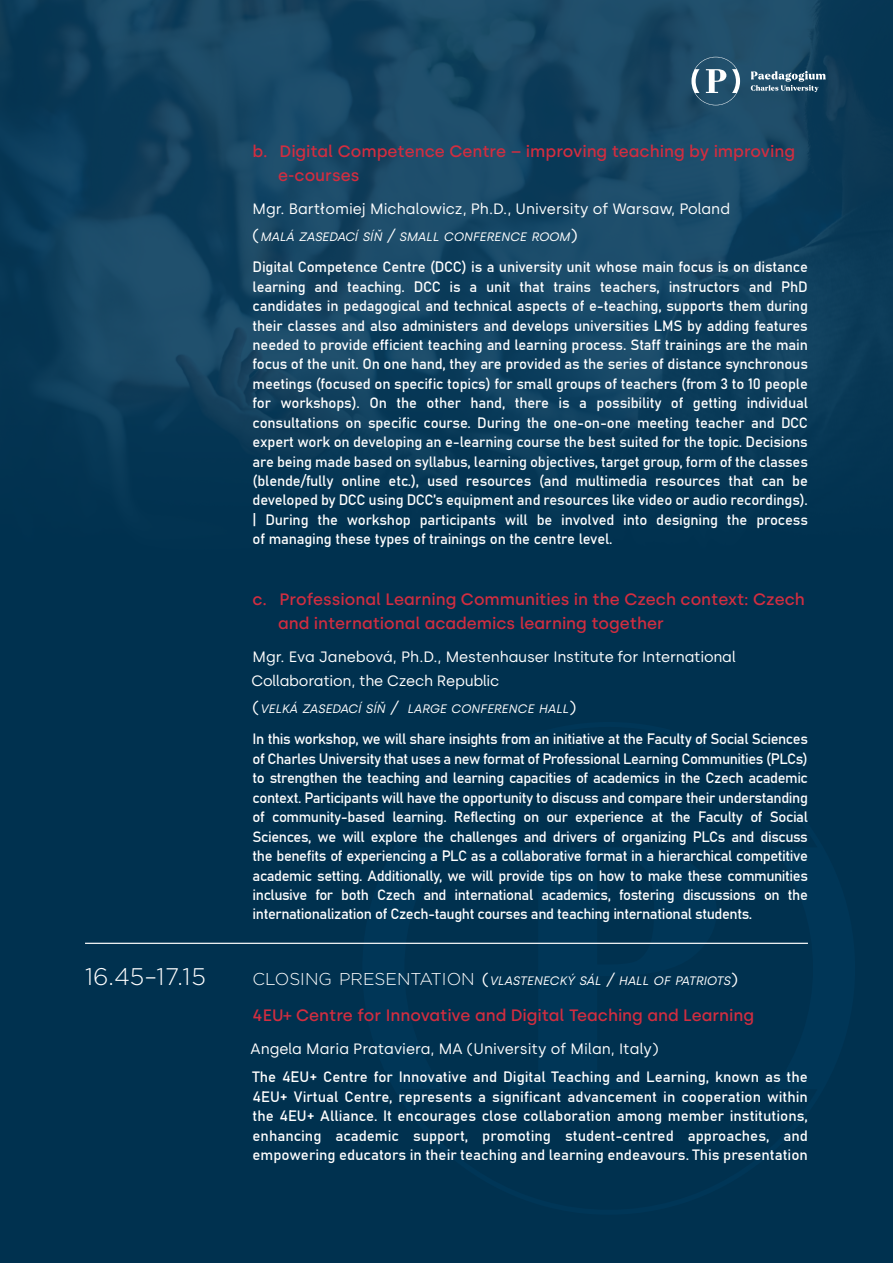
<style>
.page{position:relative;width:893px;height:1263px;background:#fff}
.page>*{position:absolute;margin:0;border:0;box-sizing:border-box;transform-origin:0 0}
.t1{font:300 24px "Gotham Light CE";letter-spacing:.015em;color:#fff}
.t2{font:500 16.5px/24px "Silka";color:#d22d40}
.t3{font:15px/19.5px "Bahnschrift";letter-spacing:-.01em;color:#fff;text-align:justify}
.t4{font:15px/24px "Silka";letter-spacing:-.015em;color:#fff}
.t5{font:italic 12.3px "Silka";color:#fff}
.s1{font-style:normal;font-size:16.5px}
.s2{font-size:16.5px}
.s3{font-family:"Gotham Light CE";font-weight:300;font-style:normal;font-size:17.1px}
</style>
<div class="page">
<div style="left:0;top:0;width:893px;height:1263px;background:#003657;opacity:.85"></div>
<div style="left:362px;top:722px;width:493px;height:493px;background:#00314f"></div>
<svg style="left:691px;top:57px;width:49px;height:48px;background:#4c7187"></svg>
<svg style="left:751px;top:71px;width:75px;height:21px;background:#57788d"></svg>
<hr style="left:85px;top:943px;width:723px;height:1px;background:#fff">
<h1 class="t1" style="left:85px;top:965px;width:122px">16.45–17.15</h1>
<p class="t2" style="left:278px;top:139px;width:518px;text-indent:-26px">b. Digital Competence Centre – improving teaching by improving e-courses</p>
<p class="t4" style="left:253px;top:197px;width:479px">Mgr. Bartłomiej Michalowicz, Ph.D., University of Warsaw, Poland</p>
<p class="t5" style="left:253px;top:229px;width:326px"><span class="s1">(</span>MALÁ ZASEDACÍ SÍŇ <span class="s2">/</span> SMALL CONFERENCE ROOM<span class="s1">)</span></p>
<p class="t3" style="left:253px;top:258px;width:557px">Digital Competence Centre (DCC) is a university unit whose main focus is on distance learning and teaching. DCC is a unit that trains teachers, instructors and PhD candidates in pedagogical and technical aspects of e-teaching, supports them during their classes and also administers and develops universities LMS by adding features needed to provide efficient teaching and learning process. Staff trainings are the main focus of the unit. On one hand, they are provided as the series of distance synchronous meetings (focused on specific topics) for small groups of teachers (from 3 to 10 people for workshops). On the other hand, there is a possibility of getting individual consultations on specific course. During the one-on-one meeting teacher and DCC expert work on developing an e-learning course the best suited for the topic. Decisions are being made based on syllabus, learning objectives, target group, form of the classes (blende/fully online etc.), used resources (and multimedia resources that can be developed by DCC using DCC’s equipment and resources like video or audio recordings). | During the workshop participants will be involved into designing the process of managing these types of trainings on the centre level.</p>
<p class="t2" style="left:278px;top:587px;width:528px;text-indent:-26px">c. Professional Learning Communities in the Czech context: Czech and international academics learning together</p>
<p class="t4" style="left:251px;top:645px;width:486px">Mgr. Eva Janebová, Ph.D., Mestenhauser Institute for International<br>Collaboration, the Czech Republic</p>
<p class="t5" style="left:253px;top:701px;width:325px"><span class="s1">(</span>VELKÁ ZASEDACÍ SÍŇ <span class="s2">/</span> LARGE CONFERENCE HALL<span class="s1">)</span></p>
<p class="t3" style="left:253px;top:730px;width:557px">In this workshop, we will share insights from an initiative at the Faculty of Social Sciences of Charles University that uses a new format of Professional Learning Communities (PLCs) to strengthen the teaching and learning capacities of academics in the Czech academic context. Participants will have the opportunity to discuss and compare their understanding of community-based learning. Reflecting on our experience at the Faculty of Social Sciences, we will explore the challenges and drivers of organizing PLCs and discuss the benefits of experiencing a PLC as a collaborative format in a hierarchical competitive academic setting. Additionally, we will provide tips on how to make these communities inclusive for both Czech and international academics, fostering discussions on the internationalization of Czech-taught courses and teaching international students.</p>
<p class="t5" style="left:253px;top:973px;width:487px"><span class="s3">CLOSING PRESENTATION</span> <span class="s1">(</span>VLASTENECKÝ SÁL <span class="s2">/</span> HALL OF PATRIOTS<span class="s1">)</span></p>
<p class="t2" style="left:253px;top:1003px;width:503px">4EU+ Centre for Innovative and Digital Teaching and Learning</p>
<p class="t4" style="left:251px;top:1036px;width:410px">Angela Maria Prataviera, MA (University of Milan, Italy)</p>
<p class="t3" style="left:253px;top:1068px;width:557px">The 4EU+ Centre for Innovative and Digital Teaching and Learning, known as the 4EU+ Virtual Centre, represents a significant advancement in cooperation within the 4EU+ Alliance. It encourages close collaboration among member institutions, enhancing academic support, promoting student-centred approaches, and empowering educators in their teaching and learning endeavours. This presentation</p>
</div>
